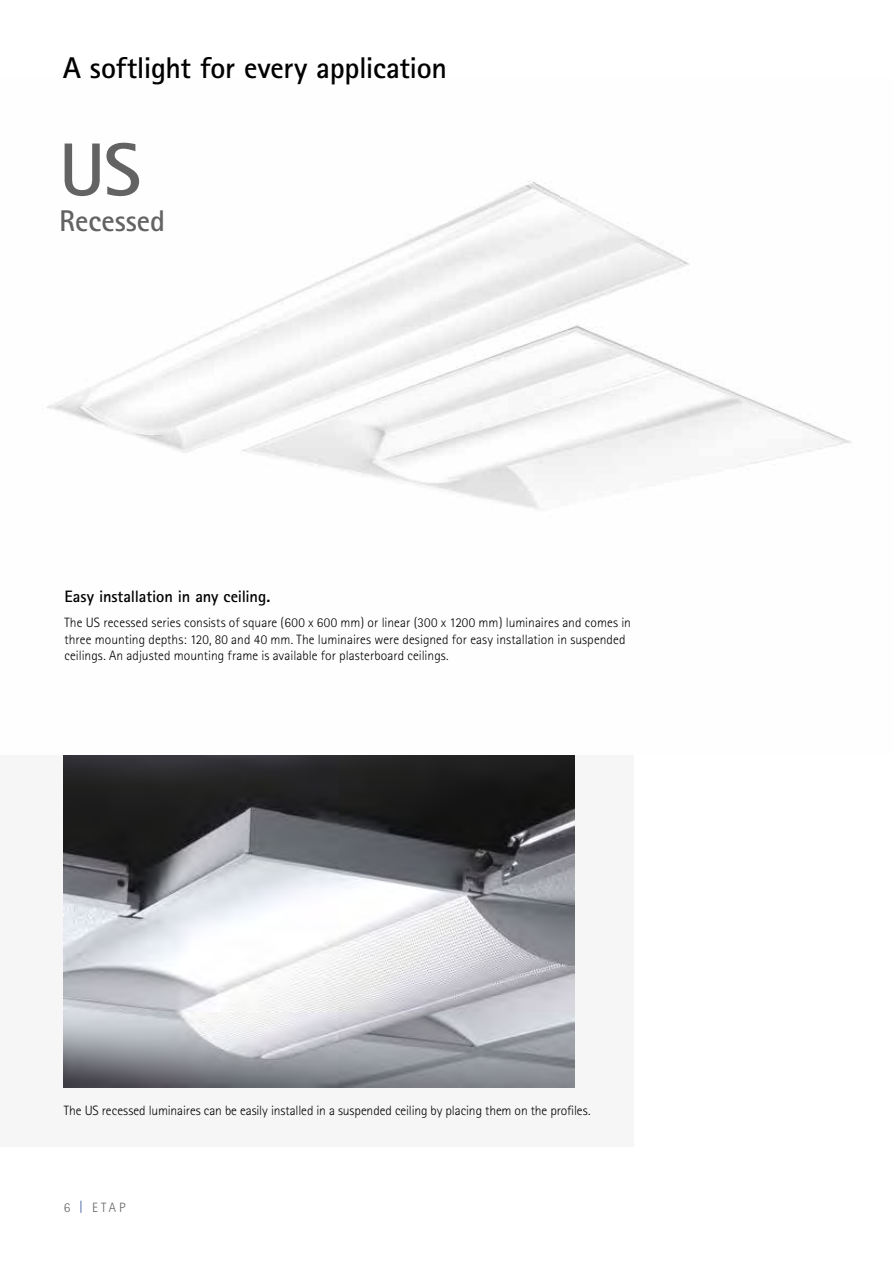
<style>
.page{position:relative;width:893px;height:1263px;background:#fff}
.page>*{position:absolute;margin:0;border:0;box-sizing:border-box;transform-origin:0 0}
.t1{font:700 75px "Rotis Sans Serif";color:#646363}
.t2{font:700 30px "Rotis Sans Serif";letter-spacing:-.015em;color:#000}
.t3{font:700 30px "Rotis Sans Serif";color:#646363}
.t4{font:700 16.5px "Rotis Sans Serif";letter-spacing:-.01em;color:#000}
.t5{font:300 13.5px/16.5px "Rotis Sans Serif";color:#000}
.t6{font:300 13.5px "Rotis Sans Serif";color:#646363}
.s1{color:#1e3d91}
</style>
<div class="page">
<div style="left:0;top:714px;width:634px;height:432px;background:#f6f6f6"></div>
<img style="left:64px;top:755px;width:510px;height:332px">
<img style="left:47px;top:181px;width:804px;height:328px">
<h2 class="t2" style="left:63px;top:49px;width:386px">A softlight for every application</h2>
<h1 class="t1" style="left:59px;top:122px;width:83px">US</h1>
<h2 class="t3" style="left:59px;top:202px;width:108px">Recessed</h2>
<p class="t4" style="left:64px;top:586px;width:207px">Easy installation in any ceiling.</p>
<p class="t5" style="left:64px;top:614px;width:568px">The US recessed series consists of square (600 x 600 mm) or linear (300 x 1200 mm) luminaires and comes in three mounting depths: 120, 80 and 40 mm. The luminaires were designed for easy installation in suspended ceilings. An adjusted mounting frame is available for plasterboard ceilings.</p>
<p class="t5" style="left:64px;top:1102px;width:528px">The US recessed luminaires can be easily installed in a suspended ceiling by placing them on the profiles.</p>
<p class="t6" style="left:64px;top:1199px;width:63px">6 <span class="s1">|</span> ETAP</p>
</div>
